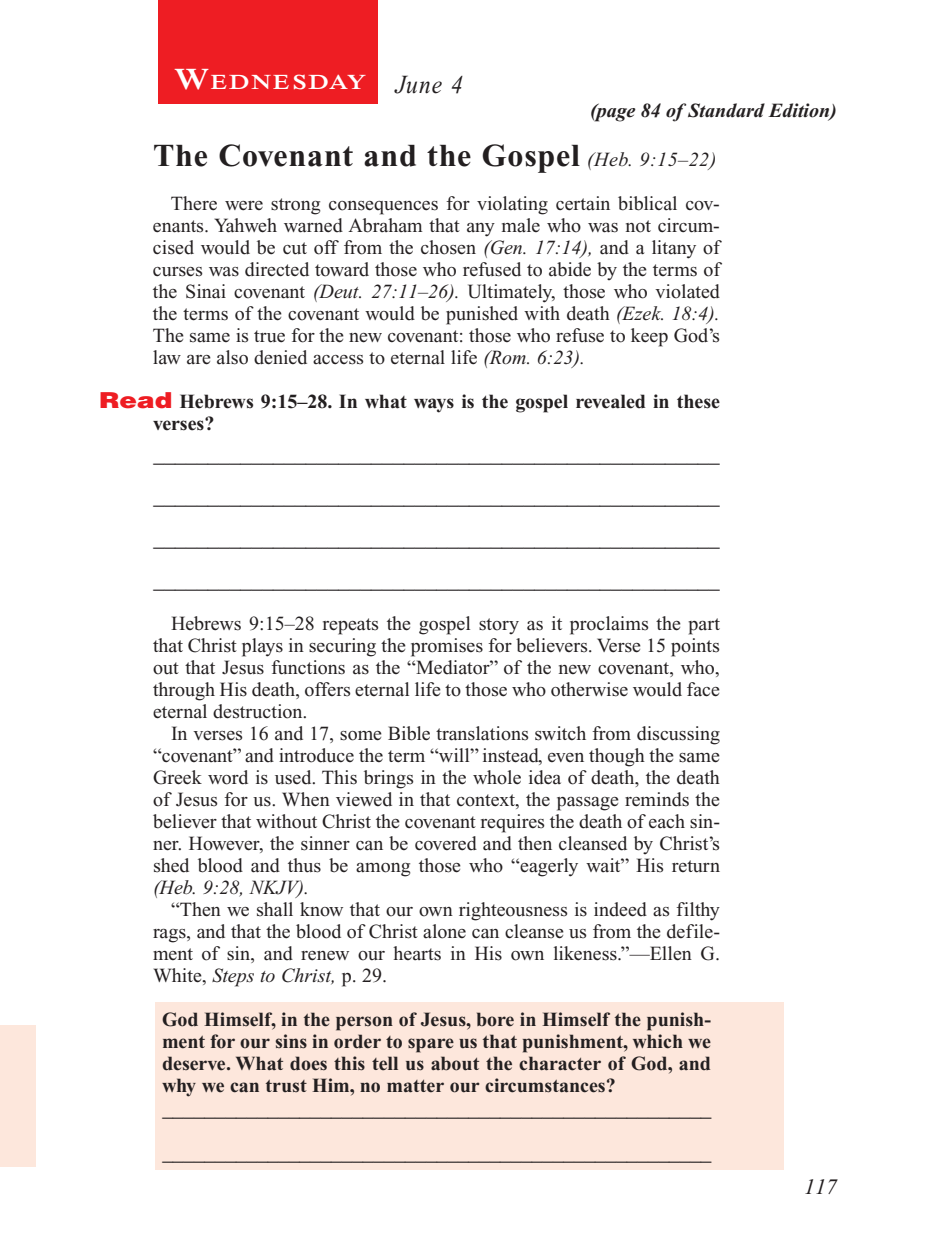
<style>
.page{position:relative;width:936px;height:1260px;background:#fff}
.page>*{position:absolute;margin:0;border:0;box-sizing:border-box;transform-origin:0 0}
.Head{font:700 32px "Times New Roman PS Std";letter-spacing:.025em;color:#231f20}
.Lesson_Dates{font:italic 26px "Times New Roman PS Std";color:#231f20;scale:.9 1}
.Blank_Lines{font:22px "Times New Roman PS Std";color:#231f20}
.Blank_Lines_In_Scree{font:22px "Times New Roman PS Std";color:#231f20;scale:.96 1}
.Blank_Lines_SB{font:22px "Times New Roman PS Std";color:#231f20}
.t1{font:italic 22px "Times New Roman PS Std";color:#231f20}
.Daily_Header{font:600 21px "Times NRMT Std";letter-spacing:.07em;color:#fff;scale:1.1 1}
.Body{font:20px/22px "Times New Roman PS Std";color:#231f20;text-align:justify}
.x-screened_box-text{font:700 20px/22px "Times New Roman PS Std";color:#231f20;text-align:justify}
.Question{font:700 20px/22px "Times New Roman PS Std";color:#231f20}
.Page_from_SE{font:italic 700 20px "Times New Roman PS Std";color:#231f20}
.s1{font-size:30px}
.s2{font-weight:400;font-style:italic;font-size:20px}
.s3{font-style:italic}
.s4{font-family:"Helvetica LT Std";font-weight:900;font-size:22px;color:#ee1d23}
</style>
<div class="page">
<div style="left:158px;top:0;width:220px;height:103px;background:#ee1d23"></div>
<div style="left:0;top:1025px;width:36px;height:142px;background:#fde7dc"></div>
<div style="left:155px;top:1003px;width:628px;height:167px;background:#fde7dc"></div>
<p class="Daily_Header" style="left:174px;top:70px;width:176px"><span class="s1">W</span>EDNESDAY</p>
<p class="Lesson_Dates" style="left:396px;top:70px;width:76px">June 4</p>
<p class="Page_from_SE" style="left:590px;top:100px;width:248px">(page 84 of Standard Edition)</p>
<p class="Head" style="left:153px;top:138px;width:565px">The Covenant and the Gospel <span class="s2">(Heb. 9:15–22)</span></p>
<p class="Body" style="left:153px;top:193px;width:569px;text-indent:18px">There were strong consequences for violating certain biblical cov&shy;enants. Yahweh warned Abraham that any male who was not circum&shy;cised would be cut off from the chosen <span class="s3">(Gen. 17:14),</span> and a litany of curses was directed toward those who refused to abide by the terms of the Sinai covenant <span class="s3">(Deut. 27:11–26).</span> Ultimately, those who violated the terms of the covenant would be punished with death <span class="s3">(Ezek. 18:4).<br></span>The same is true for the new covenant: those who refuse to keep God’s law are also denied access to eternal life <span class="s3">(Rom. 6:23).</span></p>
<p class="Question" style="left:153px;top:391px;width:569px;text-indent:-54px"><span class="s4">Read</span> Hebrews 9:15–28. In what ways is the gospel revealed in these verses?</p>
<p class="Blank_Lines_SB" style="left:153px;top:443px;width:568px">____________________________________________________</p>
<p class="Blank_Lines" style="left:153px;top:485px;width:568px">____________________________________________________</p>
<p class="Blank_Lines" style="left:153px;top:527px;width:568px">____________________________________________________</p>
<p class="Blank_Lines" style="left:153px;top:569px;width:568px">____________________________________________________</p>
<p class="Body" style="left:153px;top:613px;width:569px;text-indent:18px">Hebrews 9:15–28 repeats the gospel story as it proclaims the part that Christ plays in securing the promises for believers. Verse 15 points out that Jesus functions as the “Mediator” of the new covenant, who, through His death, offers eternal life to those who otherwise would face eternal destruction.</p>
<p class="Body" style="left:153px;top:723px;width:569px;text-indent:18px">In verses 16 and 17, some Bible translations switch from discussing “covenant” and introduce the term “will” instead, even though the same Greek word is used. This brings in the whole idea of death, the death of Jesus for us. When viewed in that context, the passage reminds the believer that without Christ the covenant requires the death of each sin&shy;ner. However, the sinner can be covered and then cleansed by Christ’s shed blood and thus be among those who “eagerly wait” His return <span class="s3">(Heb. 9:28, NKJV).</span></p>
<p class="Body" style="left:153px;top:899px;width:569px;text-indent:18px">“Then we shall know that our own righteousness is indeed as filthy rags, and that the blood of Christ alone can cleanse us from the defile&shy;ment of sin, and renew our hearts in His own likeness.”—Ellen G.<br>White, <span class="s3">Steps to Christ,</span> p. 29.</p>
<p class="x-screened_box-text" style="left:162px;top:1009px;width:550px">God Himself, in the person of Jesus, bore in Himself the punish&shy;ment for our sins in order to spare us that punishment, which we deserve. What does this tell us about the character of God, and why we can trust Him, no matter our circumstances?</p>
<p class="Blank_Lines_In_Scree" style="left:162px;top:1097px;width:574px">____________________________________________________</p>
<p class="Blank_Lines_In_Scree" style="left:162px;top:1141px;width:574px">____________________________________________________</p>
<p class="t1" style="left:804px;top:1175px;width:34px">117</p>
</div>
